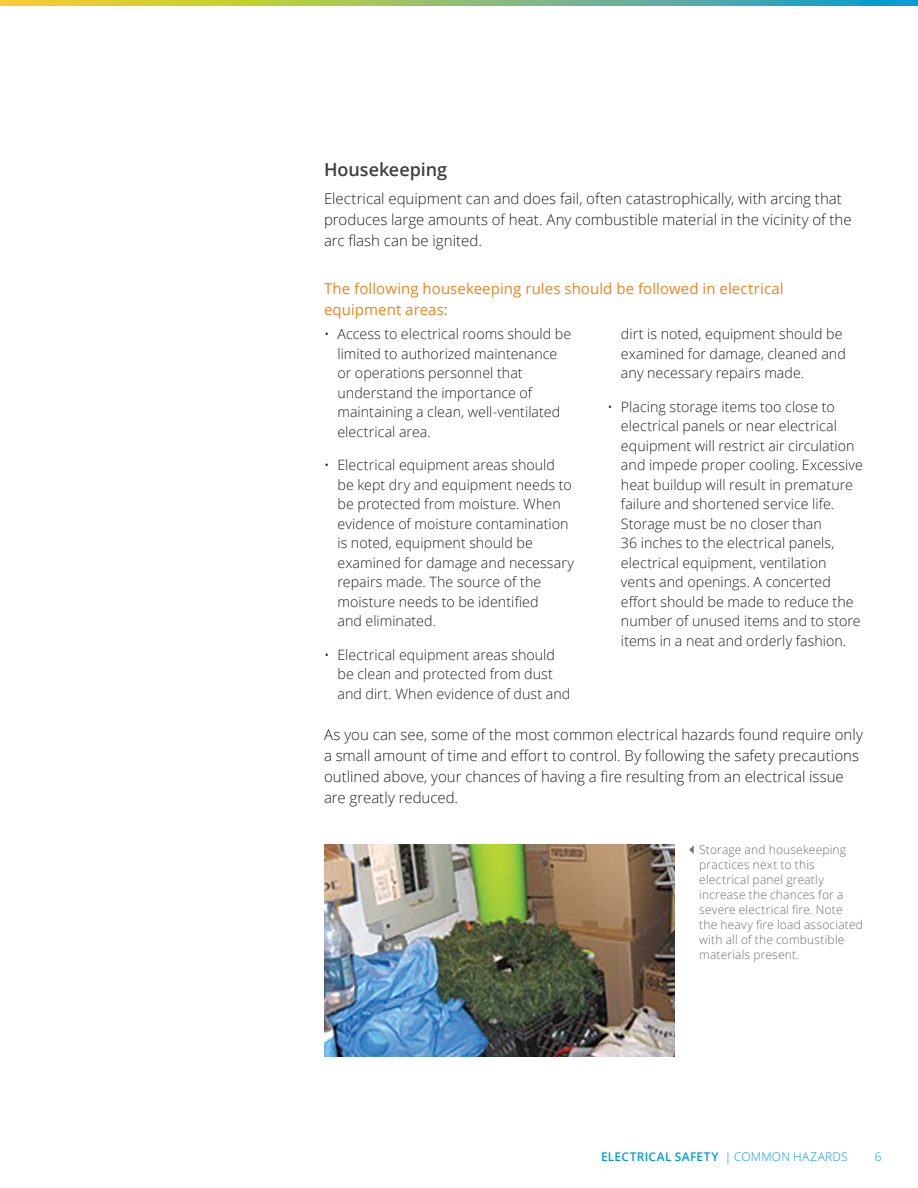
<style>
.page{position:relative;width:918px;height:1188px;background:#fff}
.page>*{position:absolute;margin:0;border:0;box-sizing:border-box;transform-origin:0 0}
.t1{font:600 18px "Open Sans";color:#3e3e3f}
.t2{font:300 15px/21px "Open Sans";color:#231f20}
.t3{font:15px/21px "Open Sans";letter-spacing:.005em;color:#ea841f}
.t4{font:300 14.25px/19.5px "Open Sans";letter-spacing:.005em;color:#231f20}
.t5{font:300 12px/15px "Open Sans";letter-spacing:.015em;color:#6c6d70}
.t6{font:600 12px "Open Sans";letter-spacing:.03em;color:#069ad9}
.t7{font:300 12px "Open Sans";color:#069ad9}
.s1{font-weight:300}
</style>
<div class="page">
<svg style="left:0;top:0;width:918px;height:6px;background:#8bbb72"></svg>
<img style="left:324px;top:845px;width:351px;height:211px">
<p class="t1" style="left:324px;top:157px;width:125px">Housekeeping</p>
<p class="t2" style="left:324px;top:187px;width:529px">Electrical equipment can and does fail, often catastrophically, with arcing that produces large amounts of heat. Any combustible material in the vicinity of the arc flash can be ignited.</p>
<p class="t3" style="left:324px;top:277px;width:461px">The following housekeeping rules should be followed in electrical equipment areas:</p>
<p class="t4" style="left:337px;top:324px;width:235px;text-indent:-13px">• Access to electrical rooms should be limited to authorized maintenance or operations personnel that understand the importance of maintaining a clean, well-ventilated electrical area.</p>
<p class="t4" style="left:337px;top:455px;width:238px;text-indent:-13px">• Electrical equipment areas should be kept dry and equipment needs to be protected from moisture. When evidence of moisture contamination is noted, equipment should be examined for damage and necessary repairs made. The source of the moisture needs to be identified<br>and eliminated.</p>
<p class="t4" style="left:337px;top:645px;width:234px;text-indent:-13px">• Electrical equipment areas should be clean and protected from dust and dirt. When evidence of dust and</p>
<p class="t4" style="left:621px;top:324px;width:226px">dirt is noted, equipment should be examined for damage, cleaned and any necessary repairs made.</p>
<p class="t4" style="left:621px;top:397px;width:243px;text-indent:-13px">• Placing storage items too close to electrical panels or near electrical equipment will restrict air circulation and impede proper cooling. Excessive heat buildup will result in premature failure and shortened service life.<br>Storage must be no closer than<br>36 inches to the electrical panels, electrical equipment, ventilation vents and openings. A concerted effort should be made to reduce the number of unused items and to store items in a neat and orderly fashion.</p>
<p class="t2" style="left:324px;top:724px;width:540px">As you can see, some of the most common electrical hazards found require only a small amount of time and effort to control. By following the safety precautions outlined above, your chances of having a fire resulting from an electrical issue are greatly reduced.</p>
<p class="t5" style="left:699px;top:842px;width:165px">Storage and housekeeping practices next to this electrical panel greatly increase the chances for a severe electrical fire. Note the heavy fire load associated with all of the combustible materials present.</p>
<p class="t6" style="left:601px;top:1148px;width:248px">ELECTRICAL SAFETY <span class="s1">| COMMON HAZARDS</span></p>
<p class="t7" style="left:875px;top:1148px;width:8px">6</p>
</div>
